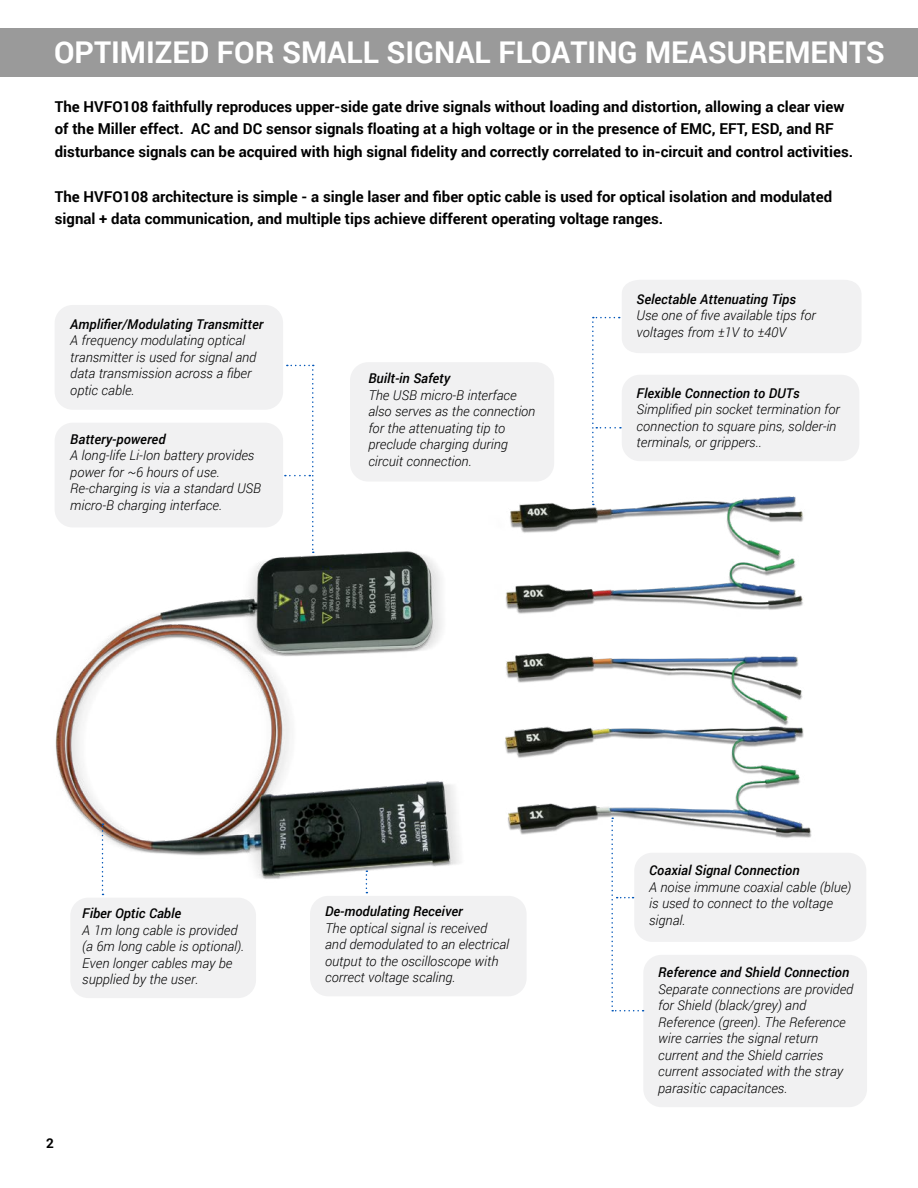
<style>
.page{position:relative;width:918px;height:1188px;background:#fff}
.page>*{position:absolute;margin:0;border:0;box-sizing:border-box;transform-origin:0 0}
.t1{font:700 30px "Roboto";color:#fff}
.t2{font:700 15px/22.5px "Roboto";color:#000}
.t3{font:italic 300 13.5px/16.5px "Roboto";color:#000}
.t4{font:italic 500 13.5px "Roboto";color:#000}
.t5{font:700 13.5px "Roboto";color:#000}
</style>
<div class="page">
<div style="left:0;top:28px;width:918px;height:49px;background:#9a9a9a"></div>
<img style="left:55px;top:475px;width:811px;height:424px">
<div style="left:643px;top:955px;width:224px;height:152px;background:#f1f1f2;border-radius:18px"></div>
<div style="left:634px;top:853px;width:232px;height:89px;background:#f1f1f2;border-radius:18px"></div>
<div style="left:70px;top:898px;width:186px;height:100px;background:#f1f1f2;border-radius:18px"></div>
<div style="left:310px;top:896px;width:217px;height:100px;background:#f1f1f2;border-radius:18px"></div>
<svg style="left:366px;top:870px;width:1px;height:23px"></svg>
<div style="left:350px;top:362px;width:204px;height:120px;background:#f1f1f2;border-radius:18px"></div>
<div style="left:55px;top:423px;width:228px;height:104px;background:#f1f1f2;border-radius:18px"></div>
<div style="left:55px;top:305px;width:228px;height:105px;background:#f1f1f2;border-radius:18px"></div>
<svg style="left:285px;top:365px;width:29px;height:188px"></svg>
<svg style="left:592px;top:280px;width:270px;height:225px"></svg>
<svg style="left:102px;top:823px;width:2px;height:72px"></svg>
<svg style="left:611px;top:818px;width:33px;height:193px"></svg>
<h1 class="t1" style="left:54px;top:32px;width:832px">OPTIMIZED FOR SMALL SIGNAL FLOATING MEASUREMENTS</h1>
<p class="t2" style="left:55px;top:95px;width:800px">The HVFO108 faithfully reproduces upper-side gate drive signals without loading and distortion, allowing a clear view of the Miller effect. AC and DC sensor signals floating at a high voltage or in the presence of EMC, EFT, ESD, and RF disturbance signals can be acquired with high signal fidelity and correctly correlated to in-circuit and control activities.</p>
<p class="t2" style="left:55px;top:185px;width:779px">The HVFO108 architecture is simple - a single laser and fiber optic cable is used for optical isolation and modulated signal + data communication, and multiple tips achieve different operating voltage ranges.</p>
<p class="t4" style="left:70px;top:315px;width:195px">Amplifier/Modulating Transmitter</p>
<p class="t3" style="left:70px;top:332px;width:188px">A frequency modulating optical transmitter is used for signal and data transmission across a fiber optic cable.</p>
<p class="t4" style="left:70px;top:430px;width:97px">Battery-powered</p>
<p class="t3" style="left:70px;top:447px;width:192px">A long-life Li-Ion battery provides power for ~6 hours of use.<br>Re-charging is via a standard USB micro-B charging interface.</p>
<p class="t4" style="left:368px;top:369px;width:83px">Built-in Safety</p>
<p class="t3" style="left:368px;top:386px;width:168px">The USB micro-B interface also serves as the connection for the attenuating tip to preclude charging during circuit connection.</p>
<p class="t4" style="left:637px;top:289px;width:161px">Selectable Attenuating Tips</p>
<p class="t3" style="left:637px;top:307px;width:181px">Use one of five available tips for voltages from ±1V to ±40V</p>
<p class="t4" style="left:637px;top:383px;width:165px">Flexible Connection to DUTs</p>
<p class="t3" style="left:637px;top:401px;width:205px">Simplified pin socket termination for connection to square pins, solder-in terminals, or grippers..</p>
<p class="t4" style="left:82px;top:904px;width:100px">Fiber Optic Cable</p>
<p class="t3" style="left:82px;top:921px;width:164px">A 1m long cable is provided (a 6m long cable is optional).<br>Even longer cables may be supplied by the user.</p>
<p class="t5" style="left:46px;top:1134px;width:9px">2</p>
<p class="t4" style="left:325px;top:902px;width:139px">De-modulating Receiver</p>
<p class="t3" style="left:325px;top:919px;width:185px">The optical signal is received and demodulated to an electrical output to the oscilloscope with correct voltage scaling.</p>
<p class="t4" style="left:649px;top:861px;width:152px">Coaxial Signal Connection</p>
<p class="t3" style="left:649px;top:878px;width:204px">A noise immune coaxial cable (blue) is used to connect to the voltage signal.</p>
<p class="t4" style="left:658px;top:963px;width:193px">Reference and Shield Connection</p>
<p class="t3" style="left:658px;top:980px;width:197px">Separate connections are provided for Shield (black/grey) and<br>Reference (green). The Reference wire carries the signal return current and the Shield carries current associated with the stray parasitic capacitances.</p>
</div>
